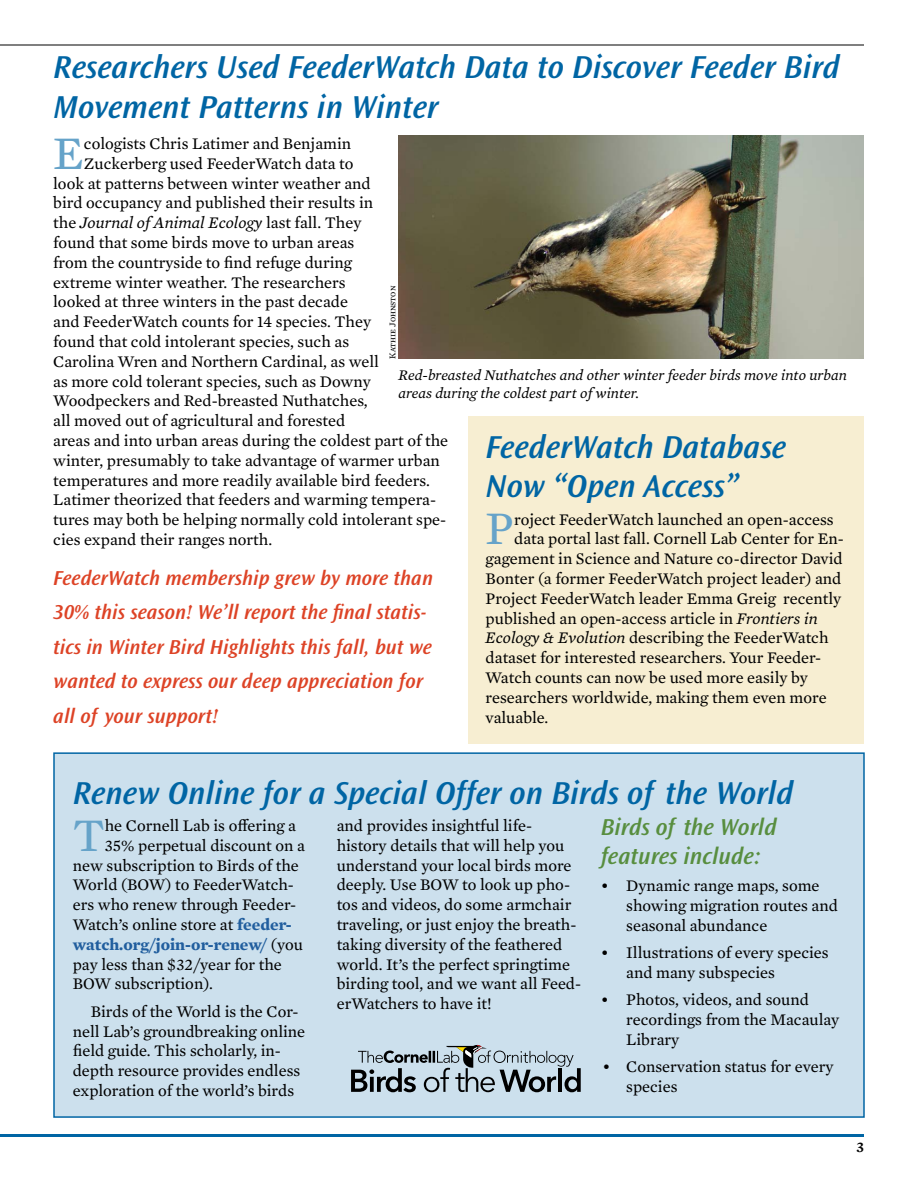
<style>
.page{position:relative;width:918px;height:1188px;background:#fff}
.page>*{position:absolute;margin:0;border:0;box-sizing:border-box;transform-origin:0 0}
.t1{font:47.55px "Mercury Text G2";color:#66a3c9}
.t2{font:italic 600 33px/39.6px "Ocean Sans Std";color:#0065a4}
.t3{font:italic 600 24px/28.8px "Ocean Sans Std";color:#588e3f}
.t4{font:italic 600 21px/34.5px "Ocean Sans Std";color:#dd4326}
.t5{font:16.5px/19.8px "Mercury Text G2";color:#000}
.t6{font:italic 16.5px "Mercury Text G2";color:#000}
.t7{font:700 16.5px "Mercury Text G2";color:#215e9e}
.t8{font:italic 15px/18px "Mercury Text G2";color:#000}
.t9{font:600 15px "Mercury Text G2";color:#000}
.t10{font:9px "Mercury Text G2 Roman SC";color:#000}
.s1{font-style:normal}
.s2{font-style:italic}
.s3{font-weight:700;color:#215e9e}
.s4{font-weight:400;color:#000}
</style>
<div class="page">
<hr style="left:0;top:1134px;width:864px;height:3px;background:#0065a4">
<hr style="left:0;top:45px;width:864px;height:1px;background:#000">
<div style="left:54px;top:753px;width:810px;height:364px;background:#cce0ed"></div>
<div style="left:53px;top:752px;width:812px;height:366px;border:2px solid #0065a4"></div>
<svg style="left:351px;top:1045px;width:230px;height:47px"></svg>
<div style="left:468px;top:416px;width:396px;height:327px;background:#f7eed2"></div>
<img style="left:399px;top:136px;width:465px;height:223px">
<h2 class="t2" style="left:53px;top:48px;width:788px">Researchers Used FeederWatch Data to Discover Feeder Bird<br>Movement Patterns in Winter</h2>
<h1 class="t1" style="left:53px;top:119px;width:32px">E</h1>
<p class="t5" style="left:84px;top:133px;width:269px">cologists Chris Latimer and Benjamin</p>
<p class="t5" style="left:84px;top:153px;width:271px">Zuckerberg used FeederWatch data to</p>
<p class="t5" style="left:53px;top:172px;width:319px">look at patterns between winter weather and</p>
<p class="t5" style="left:53px;top:192px;width:321px">bird occupancy and published their results in</p>
<p class="t6" style="left:53px;top:211px;width:310px"><span class="s1">the</span> Journal of Animal Ecology <span class="s1">last fall. They</span></p>
<p class="t5" style="left:53px;top:232px;width:303px">found that some birds move to urban areas</p>
<p class="t5" style="left:53px;top:252px;width:300px">from the countryside to find refuge during</p>
<p class="t5" style="left:53px;top:271px;width:294px">extreme winter weather. The researchers</p>
<p class="t5" style="left:53px;top:291px;width:296px">looked at three winters in the past decade</p>
<p class="t5" style="left:53px;top:311px;width:319px">and FeederWatch counts for 14 species. They</p>
<p class="t5" style="left:53px;top:331px;width:297px">found that cold intolerant species, such as</p>
<p class="t5" style="left:53px;top:351px;width:327px">Carolina Wren and Northern Cardinal, as well</p>
<p class="t5" style="left:53px;top:370px;width:319px">as more cold tolerant species, such as Downy</p>
<p class="t5" style="left:53px;top:390px;width:316px">Woodpeckers and Red-breasted Nuthatches,</p>
<p class="t5" style="left:53px;top:410px;width:294px">all moved out of agricultural and forested</p>
<p class="t5" style="left:53px;top:430px;width:396px">areas and into urban areas during the coldest part of the</p>
<p class="t5" style="left:53px;top:450px;width:388px">winter, presumably to take advantage of warmer urban</p>
<p class="t5" style="left:53px;top:469px;width:378px">temperatures and more readily available bird feeders.</p>
<p class="t5" style="left:53px;top:489px;width:384px">Latimer theorized that feeders and warming tempera-</p>
<p class="t5" style="left:53px;top:509px;width:395px">tures may both be helping normally cold intolerant spe-</p>
<p class="t5" style="left:53px;top:529px;width:220px">cies expand their ranges north.</p>
<p class="t4" style="left:53px;top:561px;width:381px">FeederWatch membership grew by more than 30% this season! We’ll report the final statis&shy;tics in Winter Bird Highlights this fall, but we wanted to express our deep appreciation for all of your support!</p>
<p class="t10" style="left:387px;top:359px;width:74px;rotate:-90deg">Kathie Johnston</p>
<p class="t8" style="left:399px;top:365px;width:450px">Red-breasted Nuthatches and other winter feeder birds move into urban areas during the coldest part of winter.</p>
<h2 class="t2" style="left:486px;top:428px;width:302px">FeederWatch Database<br>Now “Open Access”</h2>
<h1 class="t1" style="left:486px;top:494px;width:30px">P</h1>
<p class="t5" style="left:514px;top:508px;width:321px">roject FeederWatch launched an open-access</p>
<p class="t5" style="left:514px;top:528px;width:331px">data portal last fall. Cornell Lab Center for En-</p>
<p class="t5" style="left:486px;top:548px;width:359px">gagement in Science and Nature co-director David</p>
<p class="t5" style="left:486px;top:568px;width:357px">Bonter (a former FeederWatch project leader) and</p>
<p class="t5" style="left:486px;top:588px;width:357px">Project FeederWatch leader Emma Greig recently</p>
<p class="t5" style="left:486px;top:607px;width:334px">published an open-access article in <span class="s2">Frontiers in</span></p>
<p class="t5" style="left:486px;top:627px;width:344px"><span class="s2">Ecology &amp; Evolution</span> describing the FeederWatch</p>
<p class="t5" style="left:486px;top:647px;width:337px">dataset for interested researchers. Your Feeder-</p>
<p class="t5" style="left:486px;top:667px;width:324px">Watch counts can now be used more easily by</p>
<p class="t5" style="left:486px;top:687px;width:343px">researchers worldwide, making them even more</p>
<p class="t5" style="left:486px;top:706px;width:64px">valuable.</p>
<h2 class="t2" style="left:73px;top:774px;width:722px">Renew Online for a Special Offer on Birds of the World</h2>
<h1 class="t1" style="left:73px;top:801px;width:34px">T</h1>
<p class="t5" style="left:105px;top:815px;width:193px">he Cornell Lab is offering a</p>
<p class="t5" style="left:105px;top:835px;width:202px">35% perpetual discount on a</p>
<p class="t5" style="left:73px;top:854px;width:228px">new subscription to Birds of the</p>
<p class="t5" style="left:73px;top:874px;width:223px">World (BOW) to FeederWatch-</p>
<p class="t5" style="left:73px;top:894px;width:225px">ers who renew through Feeder-</p>
<p class="t5" style="left:73px;top:914px;width:221px">Watch’s online store at <span class="s3">feeder-</span></p>
<p class="t7" style="left:73px;top:932px;width:232px">watch.org/join-or-renew/ <span class="s4">(you</span></p>
<p class="t5" style="left:73px;top:953px;width:211px">pay less than $32/year for the</p>
<p class="t5" style="left:73px;top:973px;width:142px">BOW subscription).</p>
<p class="t5" style="left:73px;top:1000px;width:234px;text-indent:18px">Birds of the World is the Cor&shy;nell Lab’s groundbreaking online field guide. This scholarly, in&shy;depth resource provides endless exploration of the world’s birds</p>
<p class="t5" style="left:337px;top:815px;width:246px">and provides insightful life&shy;history details that will help you understand your local birds more deeply. Use BOW to look up pho&shy;tos and videos, do some armchair traveling, or just enjoy the breath&shy;taking diversity of the feathered world. It’s the perfect springtime birding tool, and we want all Feed&shy;erWatchers to have it!</p>
<h3 class="t3" style="left:601px;top:813px;width:178px">Birds of the World features include:</h3>
<p class="t5" style="left:626px;top:875px;width:213px;text-indent:-25px">• Dynamic range maps, some showing migration routes and seasonal abundance</p>
<p class="t5" style="left:626px;top:942px;width:204px;text-indent:-25px">• Illustrations of every species and many subspecies</p>
<p class="t5" style="left:626px;top:989px;width:215px;text-indent:-25px">• Photos, videos, and sound recordings from the Macaulay<br>Library</p>
<p class="t5" style="left:626px;top:1056px;width:209px;text-indent:-24px">• Conservation status for every species</p>
<p class="t9" style="left:856px;top:1136px;width:9px">3</p>
</div>
